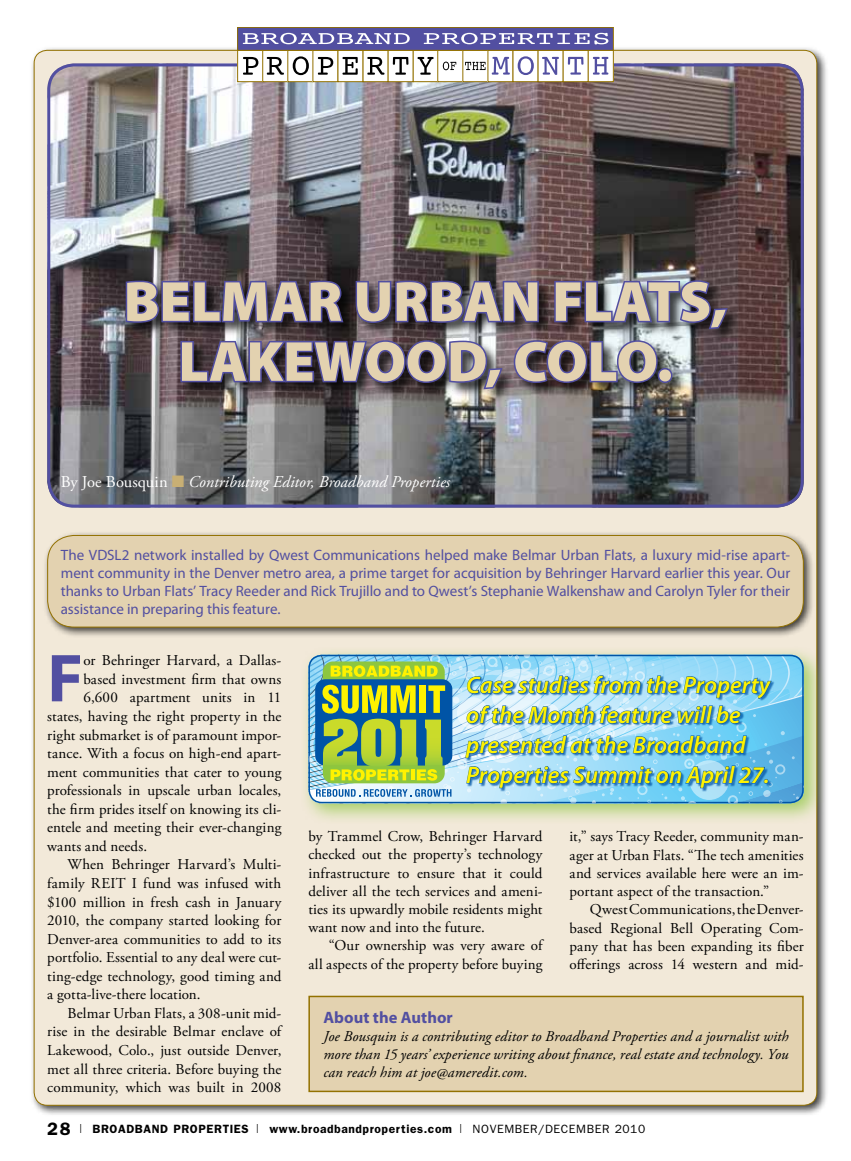
<style>
.page{position:relative;width:851px;height:1161px;background:#fff}
.page>*{position:absolute;margin:0;border:0;box-sizing:border-box;transform-origin:0 0}
.t1{font:700 68.4px "Myriad Pro";color:#524fa1}
.t2{font:900 57px/60px "Myriad Pro";letter-spacing:-.005em;color:#e3d2b0;text-align:center}
.t3{font:italic 600 24px/30px "Myriad Pro";color:#fff200}
.t4{font:italic 16.5px "Adobe Garamond Pro";color:#fff}
.t5{font:700 16.5px "Myriad Pro";letter-spacing:.005em;color:#524fa1}
.t6{font:15px/18.3px "Adobe Garamond Pro";letter-spacing:.01em;color:#000;text-align:justify}
.t7{font:15px/18px "Myriad Pro";color:#524fa1;text-align:justify}
.t8{font:italic 15px/18px "Adobe Garamond Pro";letter-spacing:.005em;color:#000;text-align:justify}
.t9{font:600 12px "Franklin Gothic";letter-spacing:.05em;color:#000}
.s1{font-style:normal}
.s2{color:#c8af74}
.s3{font-size:18px}
.s4{font-family:"Helvetica";font-weight:300;font-stretch:condensed}
.s5{font-weight:400}
</style>
<div class="page">
<div style="left:29px;top:45px;width:799px;height:1072px;background:#000;opacity:.75"></div>
<div style="left:34px;top:50px;width:782px;height:1055px;background:#f2e9d9;border-radius:13px"></div>
<img style="left:51px;top:64px;width:752px;height:441px">
<div style="left:47px;top:63px;width:756px;height:445px;border:3px solid #524fa1;border-radius:26px"></div>
<div style="left:43px;top:531px;width:771px;height:107px;background:#000;opacity:.75"></div>
<div style="left:48px;top:535px;width:755px;height:92px;background:#e3d2b0;border-radius:27px"></div>
<div style="left:47px;top:535px;width:756px;height:92px;border:1px solid #937100;border-radius:27px"></div>
<div style="left:124px;top:279px;width:617px;height:125px;background:#000;opacity:.75"></div>
<svg style="left:124px;top:278px;width:222px;height:46px;background:#403a57"></svg>
<svg style="left:354px;top:278px;width:186px;height:46px;background:#494361"></svg>
<img style="left:552px;top:279px;width:177px;height:52px">
<svg style="left:179px;top:339px;width:325px;height:52px;background:#4b455d"></svg>
<img style="left:512px;top:339px;width:147px;height:45px">
<div style="left:657px;top:368px;width:15px;height:15px;border:3px solid #524fa1;border-radius:50%"></div>
<div style="left:237px;top:50px;width:26px;height:32px;background:#fff"></div>
<div style="left:237px;top:50px;width:26px;height:32px;border:1px solid #937100"></div>
<div style="left:263px;top:50px;width:25px;height:32px;background:#fff"></div>
<div style="left:262px;top:50px;width:26px;height:32px;border:1px solid #937100"></div>
<div style="left:288px;top:50px;width:25px;height:32px;background:#fff"></div>
<div style="left:287px;top:50px;width:26px;height:32px;border:1px solid #937100"></div>
<div style="left:313px;top:50px;width:25px;height:32px;background:#fff"></div>
<div style="left:312px;top:50px;width:26px;height:32px;border:1px solid #937100"></div>
<div style="left:338px;top:50px;width:25px;height:32px;background:#fff"></div>
<div style="left:337px;top:50px;width:26px;height:32px;border:1px solid #937100"></div>
<div style="left:363px;top:50px;width:25px;height:32px;background:#fff"></div>
<div style="left:388px;top:50px;width:25px;height:32px;background:#fff"></div>
<div style="left:413px;top:50px;width:25px;height:32px;background:#fff"></div>
<div style="left:413px;top:50px;width:25px;height:32px;border:1px solid #937100"></div>
<div style="left:438px;top:50px;width:25px;height:32px;background:#fff"></div>
<div style="left:437px;top:50px;width:26px;height:32px;border:1px solid #937100"></div>
<div style="left:463px;top:50px;width:25px;height:32px;background:#fff"></div>
<div style="left:462px;top:50px;width:26px;height:32px;border:1px solid #937100"></div>
<div style="left:488px;top:50px;width:25px;height:32px;background:#fff"></div>
<div style="left:487px;top:50px;width:26px;height:32px;border:1px solid #937100"></div>
<div style="left:513px;top:50px;width:25px;height:32px;background:#fff"></div>
<div style="left:538px;top:50px;width:25px;height:32px;background:#fff"></div>
<div style="left:563px;top:50px;width:25px;height:32px;background:#fff"></div>
<div style="left:588px;top:50px;width:25px;height:32px;background:#fff"></div>
<div style="left:588px;top:50px;width:25px;height:32px;border:1px solid #937100"></div>
<svg style="left:243px;top:57px;width:15px;height:18px"></svg>
<svg style="left:267px;top:57px;width:17px;height:18px"></svg>
<svg style="left:293px;top:56px;width:16px;height:19px"></svg>
<svg style="left:318px;top:57px;width:15px;height:18px"></svg>
<svg style="left:342px;top:57px;width:15px;height:18px"></svg>
<svg style="left:367px;top:57px;width:17px;height:18px"></svg>
<svg style="left:393px;top:57px;width:15px;height:18px"></svg>
<svg style="left:417px;top:57px;width:16px;height:18px"></svg>
<svg style="left:491px;top:57px;width:19px;height:18px"></svg>
<svg style="left:517px;top:56px;width:17px;height:19px"></svg>
<svg style="left:542px;top:57px;width:17px;height:18px"></svg>
<svg style="left:568px;top:57px;width:15px;height:18px"></svg>
<svg style="left:593px;top:57px;width:15px;height:18px"></svg>
<svg style="left:465px;top:62px;width:20px;height:8px"></svg>
<svg style="left:443px;top:62px;width:13px;height:8px"></svg>
<div style="left:237px;top:27px;width:376px;height:23px;background:#524fa1"></div>
<div style="left:237px;top:27px;width:376px;height:24px;border:1px solid #937100"></div>
<svg style="left:243px;top:33px;width:166px;height:11px"></svg>
<svg style="left:423px;top:33px;width:185px;height:11px"></svg>
<div style="left:309px;top:996px;width:493px;height:95px;background:#e3d2b0"></div>
<div style="left:308px;top:996px;width:495px;height:96px;border:2px solid #937100"></div>
<div style="left:299px;top:646px;width:526px;height:178px;background:#8dc63f;opacity:.75"></div>
<svg style="left:308px;top:655px;width:495px;height:149px;background:#7db8c3"></svg>
<h2 class="t2" style="left:124px;top:269px;width:605px">BELMAR URBAN FLATS,<br>LAKEWOOD, COLO.</h2>
<p class="t4" style="left:61px;top:472px;width:391px"><span class="s1">By Joe Bousquin</span> <span class="s2">■</span> Contributing Editor, Broadband Properties</p>
<p class="t7" style="left:61px;top:546px;width:731px">The VDSL2 network installed by Qwest Communications helped make Belmar Urban Flats, a luxury mid-rise apart&shy;ment community in the Denver metro area, a prime target for acquisition by Behringer Harvard earlier this year. Our thanks to Urban Flats’ Tracy Reeder and Rick Trujillo and to Qwest’s Stephanie Walkenshaw and Carolyn Tyler for their assistance in preparing this feature.</p>
<h1 class="t1" style="left:47px;top:640px;width:38px">F</h1>
<p class="t6" style="left:83px;top:652px;width:199px">or Behringer Harvard, a Dallas-</p>
<p class="t6" style="left:83px;top:671px;width:199px">based investment firm that owns</p>
<p class="t6" style="left:83px;top:689px;width:199px">6,600 apartment units in 11</p>
<p class="t6" style="left:47px;top:708px;width:235px">states, having the right property in the</p>
<p class="t6" style="left:47px;top:726px;width:235px">right submarket is of paramount impor-</p>
<p class="t6" style="left:47px;top:745px;width:235px">tance. With a focus on high-end apart-</p>
<p class="t6" style="left:47px;top:763px;width:235px">ment communities that cater to young</p>
<p class="t6" style="left:47px;top:782px;width:235px">professionals in upscale urban locales,</p>
<p class="t6" style="left:47px;top:800px;width:235px">the firm prides itself on knowing its cli-</p>
<p class="t6" style="left:47px;top:819px;width:236px">entele and meeting their ever-changing</p>
<p class="t6" style="left:47px;top:838px;width:101px">wants and needs.</p>
<p class="t6" style="left:67px;top:856px;width:215px">When Behringer Harvard’s Multi-</p>
<p class="t6" style="left:47px;top:875px;width:235px">family REIT I fund was infused with</p>
<p class="t6" style="left:47px;top:893px;width:235px">$100 million in fresh cash in January</p>
<p class="t6" style="left:47px;top:912px;width:235px">2010, the company started looking for</p>
<p class="t6" style="left:47px;top:930px;width:235px">Denver-area communities to add to its</p>
<p class="t6" style="left:47px;top:949px;width:236px">portfolio. Essential to any deal were cut-</p>
<p class="t6" style="left:47px;top:967px;width:236px">ting-edge technology, good timing and</p>
<p class="t6" style="left:47px;top:986px;width:155px">a gotta-live-there location.</p>
<p class="t6" style="left:67px;top:1005px;width:215px">Belmar Urban Flats, a 308-unit mid-</p>
<p class="t6" style="left:47px;top:1023px;width:235px">rise in the desirable Belmar enclave of</p>
<p class="t6" style="left:47px;top:1042px;width:236px">Lakewood, Colo., just outside Denver,</p>
<p class="t6" style="left:47px;top:1060px;width:235px">met all three criteria. Before buying the</p>
<p class="t6" style="left:47px;top:1079px;width:235px">community, which was built in 2008</p>
<h3 class="t3" style="left:466px;top:669px;width:305px">Case studies from the Property of the Month feature will be presented at the Broadband<br>Properties Summit on April 27.</h3>
<p class="t6" style="left:308px;top:828px;width:236px">by Trammel Crow, Behringer Harvard checked out the property’s technology infrastructure to ensure that it could deliver all the tech services and ameni&shy;ties its upwardly mobile residents might want now and into the future.</p>
<p class="t6" style="left:308px;top:937px;width:235px;text-align:right">“Our ownership was very aware of<br>all aspects of the property before buying</p>
<p class="t6" style="left:569px;top:828px;width:235px">it,” says Tracy Reeder, community man&shy;ager at Urban Flats. “The tech amenities and services available here were an im&shy;portant aspect of the transaction.”</p>
<p class="t6" style="left:569px;top:901px;width:236px;text-indent:20px">Qwest Communications, the Denver&shy;based Regional Bell Operating Com&shy;pany that has been expanding its fiber offerings across 14 western and mid-</p>
<p class="t5" style="left:323px;top:1008px;width:131px">About the Author</p>
<p class="t8" style="left:323px;top:1028px;width:467px">Joe Bousquin is a contributing editor to Broadband Properties and a journalist with more than 15 years’ experience writing about finance, real estate and technology. You can reach him at joe@ameredit.com.</p>
<p class="t9" style="left:47px;top:1122px;width:599px"><span class="s3">28</span> <span class="s4">|</span> BROADBAND PROPERTIES <span class="s4">|</span> www.broadbandproperties.com <span class="s4">|</span> <span class="s5">NOVEMBER/DECEMBER 2010</span></p>
</div>
